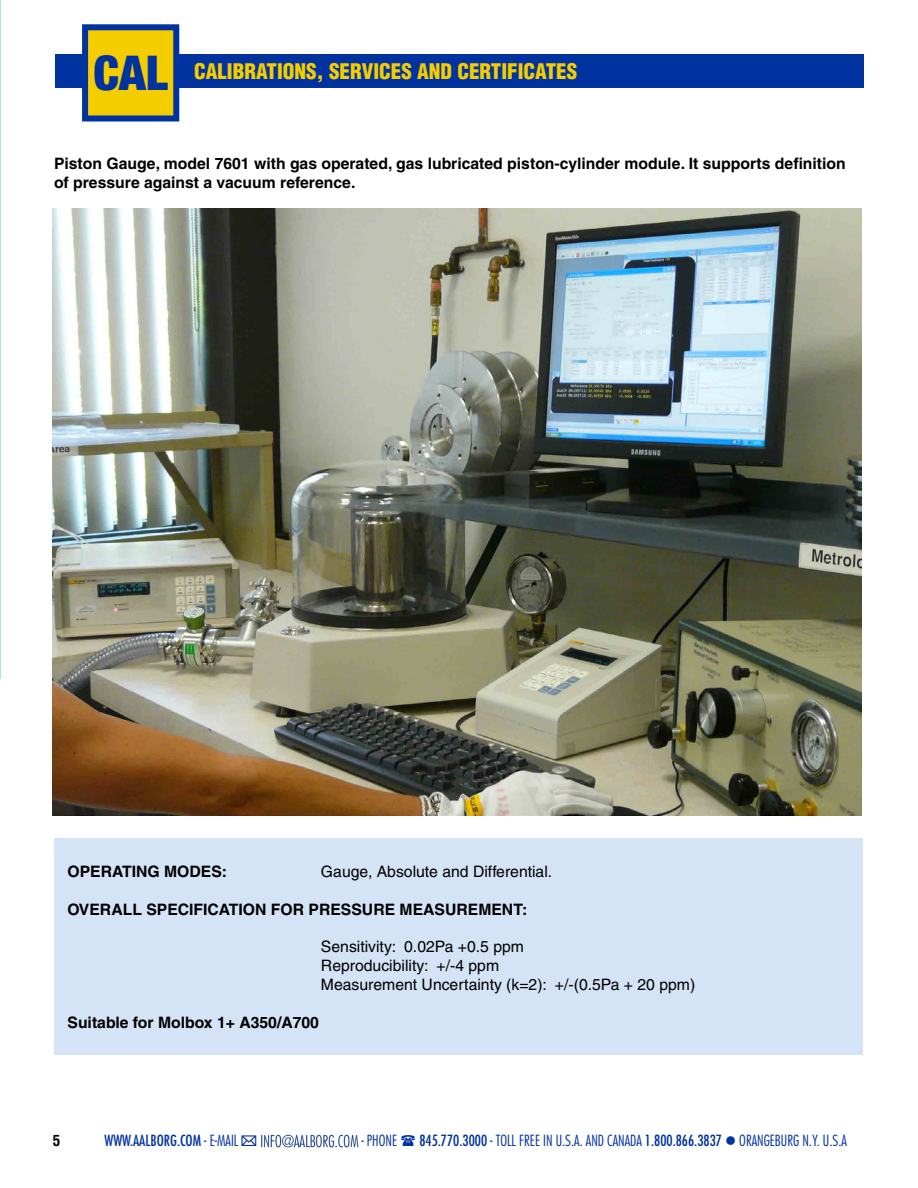
<style>
.page{position:relative;width:918px;height:1188px;background:#fff}
.page>*{position:absolute;margin:0;border:0;box-sizing:border-box;transform-origin:0 0}
.t1{font:900 condensed 48px "Helvetica Neue";color:#0032a0}
.t2{font:900 condensed 21px "Helvetica";color:#f4cd00}
.t3{font:700 15.75px/18.9px "Helvetica";color:#000}
.t4{font:15.75px/18.9px "Helvetica";color:#000}
.t5{font:300 condensed 15px "Futura";color:#0032a0}
.t6{font:condensed 15px "Futura";color:#0032a0}
.t7{font:700 condensed 15px "Helvetica";color:#000}
.s1{font-weight:300}
.s2{font-weight:400}
</style>
<div class="page">
<img style="left:261px;top:1134px;width:98px;height:14px">
<img style="left:52px;top:208px;width:809px;height:607px">
<div style="left:54px;top:838px;width:808px;height:216px;background:#d4e3f5"></div>
<div style="left:56px;top:54px;width:808px;height:33px;background:#0032a0"></div>
<div style="left:85px;top:27px;width:91px;height:91px;background:#f4cd00"></div>
<div style="left:82px;top:24px;width:97px;height:98px;border:6px solid #0032a0"></div>
<hr style="left:0;top:0;width:1px;height:678px;background:#b6dcf1">
<h1 class="t1" style="left:93px;top:43px;width:76px">CAL</h1>
<h2 class="t2" style="left:194px;top:58px;width:385px">CALIBRATIONS, SERVICES AND CERTIFICATES</h2>
<p class="t3" style="left:54px;top:153px;width:793px">Piston Gauge, model 7601 with gas operated, gas lubricated piston-cylinder module. It supports definition of pressure against a vacuum reference.</p>
<p class="t3" style="left:68px;top:862px;width:161px">OPERATING MODES:</p>
<p class="t4" style="left:321px;top:862px;width:233px">Gauge, Absolute and Differential.</p>
<p class="t3" style="left:68px;top:899px;width:462px">OVERALL SPECIFICATION FOR PRESSURE MEASUREMENT:</p>
<p class="t4" style="left:321px;top:937px;width:376px">Sensitivity: 0.02Pa +0.5 ppm<br>Reproducibility: +/-4 ppm<br>Measurement Uncertainty (k=2): +/-(0.5Pa + 20 ppm)</p>
<p class="t3" style="left:68px;top:1013px;width:253px">Suitable for Molbox 1+ A350/A700</p>
<p class="t7" style="left:53px;top:1131px;width:9px">5</p>
<p class="t6" style="left:105px;top:1131px;width:135px">WWW.AALBORG.COM <span class="s1">- E-MAIL</span></p>
<p class="t5" style="left:361px;top:1131px;width:37px">- PHONE</p>
<p class="t5" style="left:419px;top:1131px;width:429px"><span class="s2">845.770.3000</span> - TOLL FREE IN U.S.A. AND CANADA <span class="s2">1.800.866.3837</span> ● ORANGEBURG N.Y. U.S.A</p>
</div>
